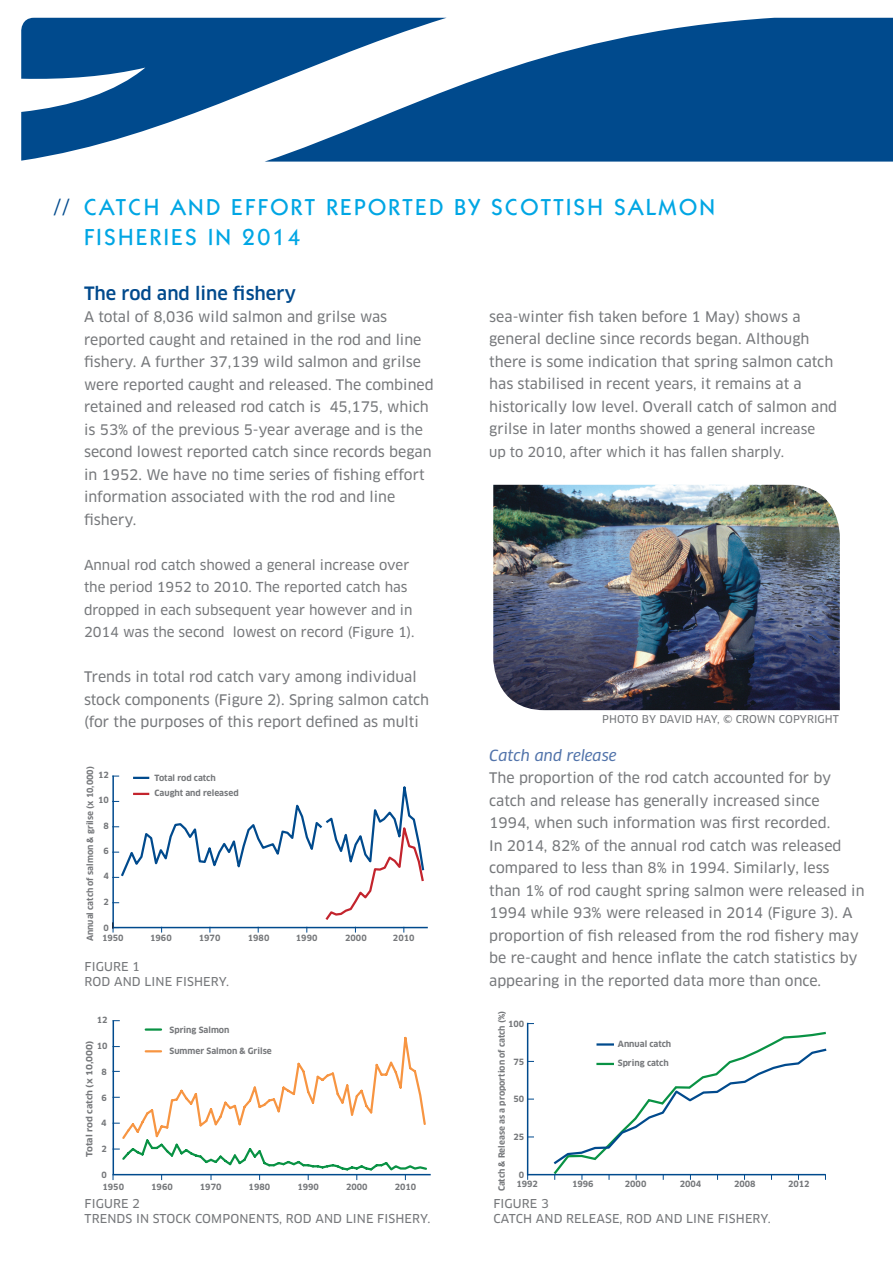
<style>
.page{position:relative;width:893px;height:1263px;background:#fff}
.page>*{position:absolute;margin:0;border:0;box-sizing:border-box;transform-origin:0 0}
.t1{font:500 23.25px/30px "ITC Kabel Std";letter-spacing:.1em;color:#00a6e4}
.t2{font:500 18px "Clan OT";color:#004a8d}
.t3{font:15px "Clan OT News Ita";color:#5274ab}
.t4{font:14.25px/22.5px "Clan OT News";color:#76787b}
.t5{font:13.5px/22.5px "Clan OT News";color:#76787b}
.t6{font:12px/15px "Clan OT News";letter-spacing:.01em;color:#76787b}
.t7{font:10.5px "Clan OT News";letter-spacing:.01em;color:#76787b}
.t8{font:700 8.4px/15.5px "Clan OT";color:#76787b}
.t9{font:700 8.4px "Clan OT";color:#76787b;scale:1.1 1}
.s1{color:#004a8d}
.s2{font-size:14.25px}
</style>
<div class="page">
<svg style="left:21px;top:18px;width:872px;height:144px;fill:#004a8d"></svg>
<hr style="left:113px;top:927px;width:314px;height:1px;background:#004a8d">
<svg style="left:112px;top:775px;width:314px;height:157px"></svg>
<hr style="left:113px;top:1020px;width:1px;height:155px;background:#004a8d">
<hr style="left:113px;top:1174px;width:317px;height:1px;background:#004a8d">
<hr style="left:146px;top:1028px;width:15px;height:3px;background:#099244">
<svg style="left:113px;top:1035px;width:316px;height:144px"></svg>
<svg style="left:551px;top:1031px;width:275px;height:148px"></svg>
<hr style="left:527px;top:1023px;width:1px;height:152px;background:#004a8d">
<hr style="left:528px;top:1174px;width:297px;height:1px;background:#004a8d">
<img style="left:493px;top:485px;width:347px;height:225px">
<h1 class="t1" style="left:84px;top:192px;width:632px;text-indent:-30px"><span class="s1">//</span> CATCH AND EFFORT REPORTED BY SCOTTISH SALMON<br>FISHERIES IN 2014</h1>
<p class="t2" style="left:84px;top:282px;width:214px">The rod and line fishery</p>
<p class="t4" style="left:84px;top:306px;width:351px">A total of 8,036 wild salmon and grilse was reported caught and retained in the rod and line fishery. A further 37,139 wild salmon and grilse were reported caught and released. The combined retained and released rod catch is 45,175, which is 53% of the previous 5-year average and is the second lowest reported catch since records began in 1952. We have no time series of fishing effort information associated with the rod and line fishery.</p>
<p class="t5" style="left:84px;top:553px;width:332px">Annual rod catch showed a general increase over the period 1952 to 2010. The reported catch has dropped in each subsequent year however and in 2014 was the second lowest on record (Figure 1).</p>
<p class="t4" style="left:84px;top:666px;width:347px">Trends in total rod catch vary among individual stock components (Figure 2). Spring salmon catch (for the purposes of this report defined as multi</p>
<p class="t8" style="left:83px;top:941px;width:177px;rotate:-90deg">Annual catch of salmon &amp; grilse (x 10,000)</p>
<p class="t8" style="left:98px;top:768px;width:12px">12</p>
<p class="t8" style="left:155px;top:770px;width:86px">Total rod catch<br>Caught and released</p>
<p class="t8" style="left:98px;top:793px;width:12px">10</p>
<p class="t8" style="left:104px;top:818px;width:7px">8</p>
<p class="t8" style="left:104px;top:843px;width:7px">6</p>
<p class="t8" style="left:104px;top:869px;width:7px">4</p>
<p class="t8" style="left:104px;top:894px;width:7px">2</p>
<p class="t8" style="left:104px;top:920px;width:7px">0</p>
<p class="t8" style="left:102px;top:930px;width:23px">1950</p>
<p class="t8" style="left:150px;top:930px;width:23px">1960</p>
<p class="t8" style="left:199px;top:930px;width:23px">1970</p>
<p class="t8" style="left:248px;top:930px;width:23px">1980</p>
<p class="t8" style="left:296px;top:930px;width:23px">1990</p>
<p class="t8" style="left:345px;top:930px;width:23px">2000</p>
<p class="t8" style="left:393px;top:930px;width:23px">2010</p>
<p class="t6" style="left:85px;top:959px;width:146px">FIGURE 1<br>ROD AND LINE FISHERY.</p>
<p class="t8" style="left:97px;top:1013px;width:12px">12</p>
<p class="t9" style="left:84px;top:1157px;width:108px;rotate:-90deg">Total rod catch (x 10,000)</p>
<p class="t8" style="left:97px;top:1038px;width:12px">10</p>
<p class="t8" style="left:101px;top:1064px;width:7px">8</p>
<p class="t8" style="left:101px;top:1090px;width:7px">6</p>
<p class="t8" style="left:101px;top:1115px;width:7px">4</p>
<p class="t8" style="left:101px;top:1141px;width:7px">2</p>
<p class="t8" style="left:101px;top:1167px;width:7px">0</p>
<p class="t8" style="left:170px;top:1022px;width:61px">Spring Salmon</p>
<p class="t8" style="left:170px;top:1044px;width:104px">Summer Salmon &amp; Grilse</p>
<p class="t8" style="left:102px;top:1179px;width:23px">1950</p>
<p class="t8" style="left:151px;top:1179px;width:23px">1960</p>
<p class="t8" style="left:200px;top:1179px;width:23px">1970</p>
<p class="t8" style="left:249px;top:1179px;width:23px">1980</p>
<p class="t8" style="left:297px;top:1179px;width:23px">1990</p>
<p class="t8" style="left:346px;top:1179px;width:23px">2000</p>
<p class="t8" style="left:395px;top:1179px;width:23px">2010</p>
<p class="t6" style="left:85px;top:1196px;width:347px">FIGURE 2<br>TRENDS IN STOCK COMPONENTS, ROD AND LINE FISHERY.</p>
<p class="t4" style="left:489px;top:305px;width:349px">sea-winter fish taken before 1 May) shows a general decline since records began. Although there is some indication that spring salmon catch has stabilised in recent years, it remains at a historically low level. Overall catch of salmon and</p>
<p class="t5" style="left:489px;top:418px;width:327px"><span class="s2">grilse in later</span> months showed a general increase up to 2010, after which it has fallen sharply.</p>
<p class="t7" style="left:602px;top:713px;width:238px">PHOTO BY DAVID HAY, © CROWN COPYRIGHT</p>
<p class="t3" style="left:489px;top:746px;width:129px">Catch and release</p>
<p class="t4" style="left:489px;top:767px;width:377px">The proportion of the rod catch accounted for by catch and release has generally increased since<br>1994, when such information was first recorded.<br>In 2014, 82% of the annual rod catch was released compared to less than 8% in 1994. Similarly, less than 1% of rod caught spring salmon were released in 1994 while 93% were released in 2014 (Figure 3). A proportion of fish released from the rod fishery may be re-caught and hence inflate the catch statistics by appearing in the reported data more than once.</p>
<p class="t8" style="left:494px;top:1191px;width:182px;rotate:-90deg">Catch &amp; Release as a proportion of catch (%)</p>
<p class="t8" style="left:508px;top:1016px;width:18px">100</p>
<p class="t8" style="left:618px;top:1036px;width:55px">Annual catch</p>
<p class="t8" style="left:618px;top:1056px;width:52px">Spring catch</p>
<p class="t8" style="left:514px;top:1054px;width:12px">75</p>
<p class="t8" style="left:514px;top:1092px;width:12px">50</p>
<p class="t8" style="left:514px;top:1129px;width:12px">25</p>
<p class="t8" style="left:519px;top:1167px;width:7px">0</p>
<p class="t8" style="left:516px;top:1176px;width:23px">1992</p>
<p class="t8" style="left:572px;top:1176px;width:23px">1996</p>
<p class="t8" style="left:625px;top:1176px;width:23px">2000</p>
<p class="t8" style="left:680px;top:1176px;width:23px">2004</p>
<p class="t8" style="left:734px;top:1176px;width:23px">2008</p>
<p class="t8" style="left:788px;top:1176px;width:23px">2012</p>
<p class="t6" style="left:493px;top:1196px;width:279px">FIGURE 3<br>CATCH AND RELEASE, ROD AND LINE FISHERY.</p>
</div>
